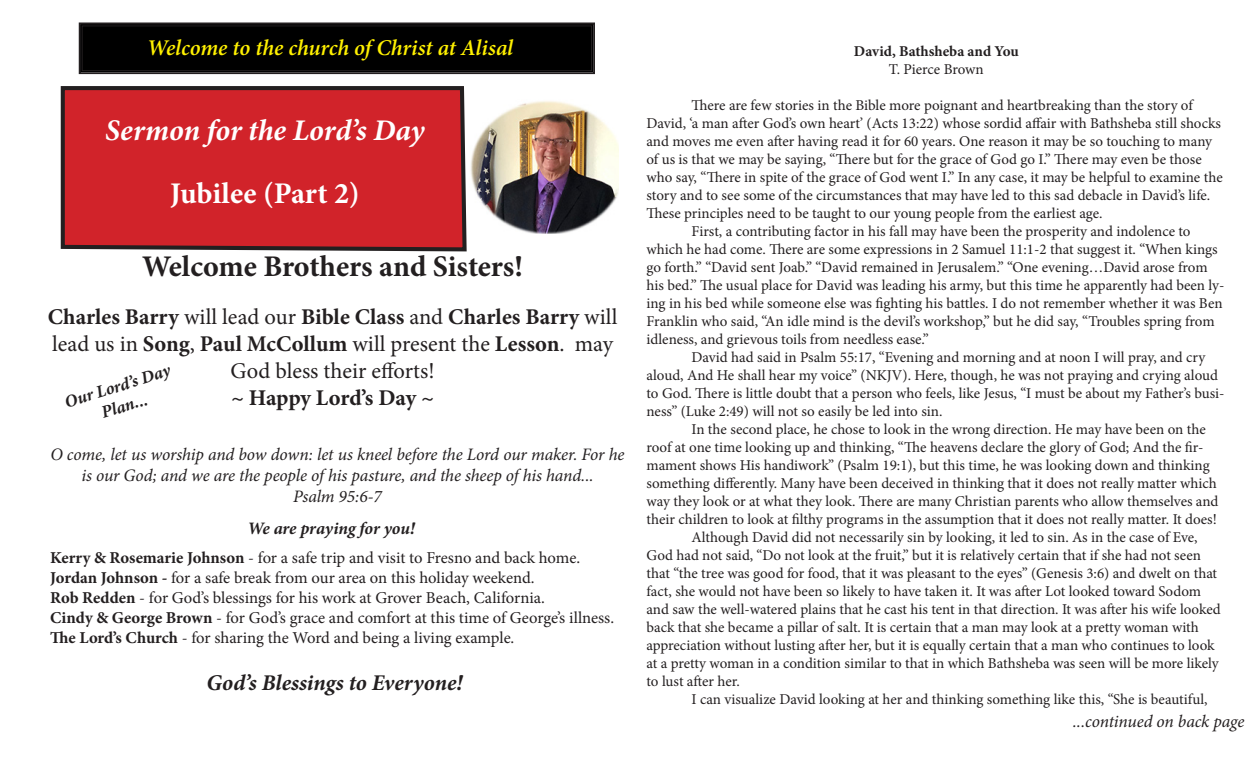
<style>
.page{position:relative;width:1260px;height:765px;background:#fff}
.page>*{position:absolute;margin:0;border:0;box-sizing:border-box;transform-origin:0 0}
.t1{font:700 30px "Minion Pro";letter-spacing:-.005em;color:#231f20}
.t2{font:italic 700 30px "Minion Pro";letter-spacing:-.005em;color:#fff}
.t3{font:700 30px "Minion Pro";letter-spacing:-.005em;color:#fff}
.t4{font:22.5px/27px "Minion Pro";color:#231f20;text-align:center}
.t5{font:italic 600 22.5px "Minion Pro";letter-spacing:-.01em;color:#fff101}
.t6{font:italic 700 22.5px "Minion Pro";color:#231f20}
.t7{font:700 22.5px "Minion Pro";letter-spacing:-.01em;color:#231f20}
.t8{font:italic 17.5px/21px "Minion Pro";letter-spacing:-.005em;color:#231f20;text-align:center}
.t9{font:italic 700 17.5px "Minion Pro";letter-spacing:-.01em;color:#231f20}
.t10{font:16.62px "Minion Pro";letter-spacing:-.005em;color:#231f20}
.t11{font:15px/18px "Minion Pro";letter-spacing:-.005em;color:#231f20}
.t12{font:700 15px "Minion Pro";color:#231f20}
.s1{font-weight:700}
</style>
<div class="page">
<img style="left:470px;top:101px;width:149px;height:133px">
<svg style="left:60px;top:86px;width:407px;height:166px;background:#c6262c"></svg>
<svg style="left:78px;top:22px;width:517px;height:53px;background:#0c0c0c"></svg>
<div style="left:82px;top:26px;width:510px;height:45px;border:1px solid #231f20"></div>
<p class="t5" style="left:147px;top:32px;width:368px">Welcome to the church of Christ at Alisal</p>
<p class="t2" style="left:105px;top:109px;width:321px">Sermon for the Lord’s Day</p>
<p class="t3" style="left:170px;top:172px;width:191px">Jubilee (Part 2)</p>
<p class="t1" style="left:142px;top:245px;width:382px">Welcome Brothers and Sisters!</p>
<p class="t4" style="left:48px;top:303px;width:571px"><span class="s1">Charles Barry</span> will lead our <span class="s1">Bible Class</span> and <span class="s1">Charles Barry</span> will lead us in <span class="s1">Song</span>, <span class="s1">Paul McCollum</span> will present the <span class="s1">Lesson</span>. may<br>God bless their efforts!</p>
<p class="t7" style="left:231px;top:382px;width:205px">~ Happy Lord’s Day ~</p>
<p class="t9" style="left:61px;top:391px;width:111px;rotate:-18deg">Our Lord’s Day</p>
<p class="t9" style="left:98px;top:401px;width:49px;rotate:-18deg">Plan...</p>
<p class="t8" style="left:50px;top:444px;width:576px">O come, let us worship and bow down: let us kneel before the Lord our maker. For he is our God; and we are the people of his pasture, and the sheep of his hand...</p>
<p class="t8" style="left:293px;top:486px;width:90px">Psalm 95:6-7</p>
<p class="t9" style="left:248px;top:516px;width:169px">We are praying for you!</p>
<p class="t10" style="left:50px;top:547px;width:531px"><span class="s1">Kerry &amp; Rosemarie Johnson</span> - for a safe trip and visit to Fresno and back home.</p>
<p class="t10" style="left:50px;top:567px;width:486px"><span class="s1">Jordan Johnson -</span> for a safe break from our area on this holiday weekend.</p>
<p class="t10" style="left:50px;top:587px;width:496px"><span class="s1">Rob Redden</span> - for God’s blessings for his work at Grover Beach, California.</p>
<p class="t10" style="left:50px;top:607px;width:565px"><span class="s1">Cindy &amp; George Brown</span> - for God’s grace and comfort at this time of George’s illness.</p>
<p class="t10" style="left:50px;top:627px;width:466px"><span class="s1">The Lord’s Church</span> - for sharing the Word and being a living example.</p>
<p class="t6" style="left:206px;top:667px;width:258px">God’s Blessings to Everyone!</p>
<p class="t12" style="left:854px;top:41px;width:166px">David, Bathsheba and You</p>
<p class="t11" style="left:889px;top:60px;width:96px">T. Pierce Brown</p>
<p class="t11" style="left:647px;top:96px;width:578px;text-indent:45px">There are few stories in the Bible more poignant and heartbreaking than the story of David, ‘a man after God’s own heart’ (Acts 13:22) whose sordid affair with Bathsheba still shocks and moves me even after having read it for 60 years. One reason it may be so touching to many of us is that we may be saying, “There but for the grace of God go I.” There may even be those who say, “There in spite of the grace of God went I.” In any case, it may be helpful to examine the story and to see some of the circumstances that may have led to this sad debacle in David’s life.<br>These principles need to be taught to our young people from the earliest age.</p>
<p class="t11" style="left:647px;top:222px;width:579px;text-indent:45px">First, a contributing factor in his fall may have been the prosperity and indolence to which he had come. There are some expressions in 2 Samuel 11:1-2 that suggest it. “When kings go forth.” “David sent Joab.” “David remained in Jerusalem.” “One evening…David arose from his bed.” The usual place for David was leading his army, but this time he apparently had been ly&shy;ing in his bed while someone else was fighting his battles. I do not remember whether it was Ben Franklin who said, “An idle mind is the devil’s workshop,” but he did say, “Troubles spring from idleness, and grievous toils from needless ease.”</p>
<p class="t11" style="left:647px;top:348px;width:580px;text-indent:45px">David had said in Psalm 55:17, “Evening and morning and at noon I will pray, and cry aloud, And He shall hear my voice” (NKJV). Here, though, he was not praying and crying aloud to God. There is little doubt that a person who feels, like Jesus, “I must be about my Father’s busi&shy;ness” (Luke 2:49) will not so easily be led into sin.</p>
<p class="t11" style="left:647px;top:420px;width:573px;text-indent:45px">In the second place, he chose to look in the wrong direction. He may have been on the roof at one time looking up and thinking, “The heavens declare the glory of God; And the fir&shy;mament shows His handiwork” (Psalm 19:1), but this time, he was looking down and thinking something differently. Many have been deceived in thinking that it does not really matter which way they look or at what they look. There are many Christian parents who allow themselves and their children to look at filthy programs in the assumption that it does not really matter. It does!</p>
<p class="t11" style="left:647px;top:528px;width:576px;text-indent:45px">Although David did not necessarily sin by looking, it led to sin. As in the case of Eve, God had not said, “Do not look at the fruit,” but it is relatively certain that if she had not seen that “the tree was good for food, that it was pleasant to the eyes” (Genesis 3:6) and dwelt on that fact, she would not have been so likely to have taken it. It was after Lot looked toward Sodom and saw the well-watered plains that he cast his tent in that direction. It was after his wife looked back that she became a pillar of salt. It is certain that a man may look at a pretty woman with appreciation without lusting after her, but it is equally certain that a man who continues to look at a pretty woman in a condition similar to that in which Bathsheba was seen will be more likely to lust after her.</p>
<p class="t11" style="left:692px;top:690px;width:518px">I can visualize David looking at her and thinking something like this, “She is beautiful,</p>
<p class="t8" style="left:1073px;top:711px;width:173px">...continued on back page</p>
</div>
